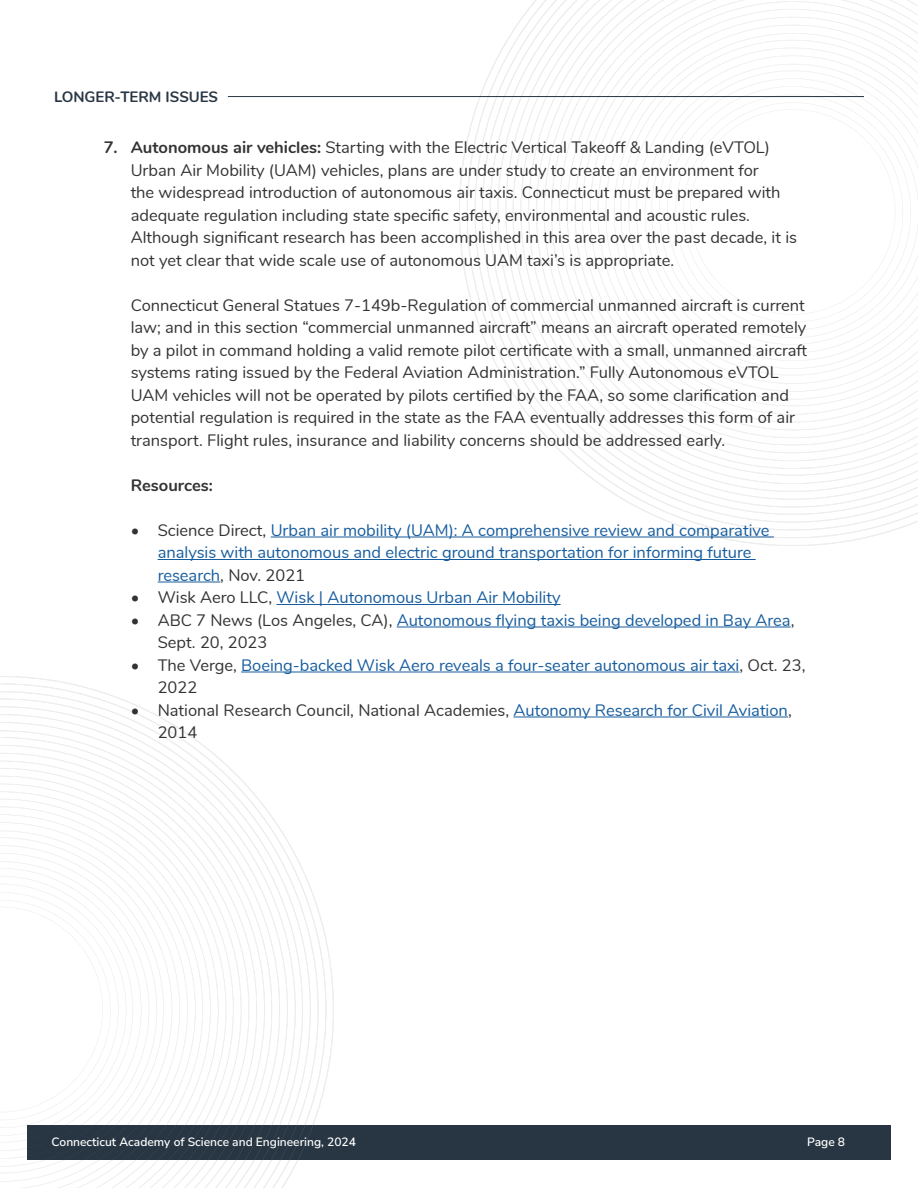
<style>
.page{position:relative;width:918px;height:1188px;background:#fff}
.page>*{position:absolute;margin:0;border:0;box-sizing:border-box;transform-origin:0 0}
.t1{font:16.5px/22.5px "Nunito";color:#333}
.t2{font:16.5px/22.5px "Nunito";color:#175d9e}
.t3{font:700 16.5px "Nunito";color:#333}
.t4{font:700 15px "Nunito";color:#283643}
.t5{font:200 12px "Nunito Sans 12 pt";color:#fff}
.s1{font-weight:700}
.s2{color:#333}
.s3{color:#175d9e}
</style>
<div class="page">
<div style="left:27px;top:1125px;width:864px;height:35px;background:#283643"></div>
<img style="left:0;top:677px;width:334px;height:511px">
<hr style="left:271px;top:537px;width:503px;height:1px;background:#175d9e">
<hr style="left:158px;top:559px;width:598px;height:1px;background:#175d9e">
<hr style="left:158px;top:582px;width:62px;height:1px;background:#175d9e">
<hr style="left:276px;top:604px;width:285px;height:1px;background:#175d9e">
<hr style="left:397px;top:627px;width:394px;height:1px;background:#175d9e">
<hr style="left:241px;top:672px;width:498px;height:1px;background:#175d9e">
<hr style="left:513px;top:717px;width:275px;height:1px;background:#175d9e">
<hr style="left:228px;top:96px;width:636px;height:1px;background:#283643">
<p class="t4" style="left:54px;top:85px;width:166px">LONGER-TERM ISSUES</p>
<p class="t1" style="left:131px;top:135px;width:668px;text-indent:-27px"><span class="s1">7. Autonomous air vehicles:</span> Starting with the Electric Vertical Takeoff &amp; Landing (eVTOL)<br>Urban Air Mobility (UAM) vehicles, plans are under study to create an environment for<br>the widespread introduction of autonomous air taxis. Connecticut must be prepared with adequate regulation including state specific safety, environmental and acoustic rules.<br>Although significant research has been accomplished in this area over the past decade, it is not yet clear that wide scale use of autonomous UAM taxi’s is appropriate.</p>
<p class="t1" style="left:131px;top:293px;width:678px">Connecticut General Statues 7-149b-Regulation of commercial unmanned aircraft is current law; and in this section “commercial unmanned aircraft” means an aircraft operated remotely by a pilot in command holding a valid remote pilot certificate with a small, unmanned aircraft systems rating issued by the Federal Aviation Administration.” Fully Autonomous eVTOL UAM vehicles will not be operated by pilots certified by the FAA, so some clarification and potential regulation is required in the state as the FAA eventually addresses this form of air transport. Flight rules, insurance and liability concerns should be addressed early.</p>
<p class="t3" style="left:131px;top:473px;width:84px">Resources:</p>
<p class="t2" style="left:158px;top:518px;width:613px;text-indent:-27px"><span class="s2">• Science Direct,</span> Urban air mobility (UAM): A comprehensive review and comparative analysis with autonomous and electric ground transportation for informing future research<span class="s2">, Nov. 2021</span></p>
<p class="t2" style="left:131px;top:585px;width:431px"><span class="s2">• Wisk Aero LLC,</span> Wisk | Autonomous Urban Air Mobility</p>
<p class="t2" style="left:158px;top:608px;width:638px;text-indent:-27px"><span class="s2">• ABC 7 News (Los Angeles, CA),</span> Autonomous flying taxis being developed in Bay Area<span class="s2">,<br>Sept. 20, 2023</span></p>
<p class="t2" style="left:158px;top:653px;width:649px;text-indent:-27px"><span class="s2">• The Verge,</span> Boeing-backed Wisk Aero reveals a four-seater autonomous air taxi<span class="s2">, Oct. 23,<br>2022</span></p>
<p class="t1" style="left:158px;top:698px;width:636px;text-indent:-27px">• National Research Council, National Academies, <span class="s3">Autonomy Research for Civil Aviation</span>,<br>2014</p>
<p class="t5" style="left:51px;top:1134px;width:306px">Connecticut Academy of Science and Engineering, 2024</p>
<p class="t5" style="left:807px;top:1134px;width:40px">Page 8</p>
</div>
